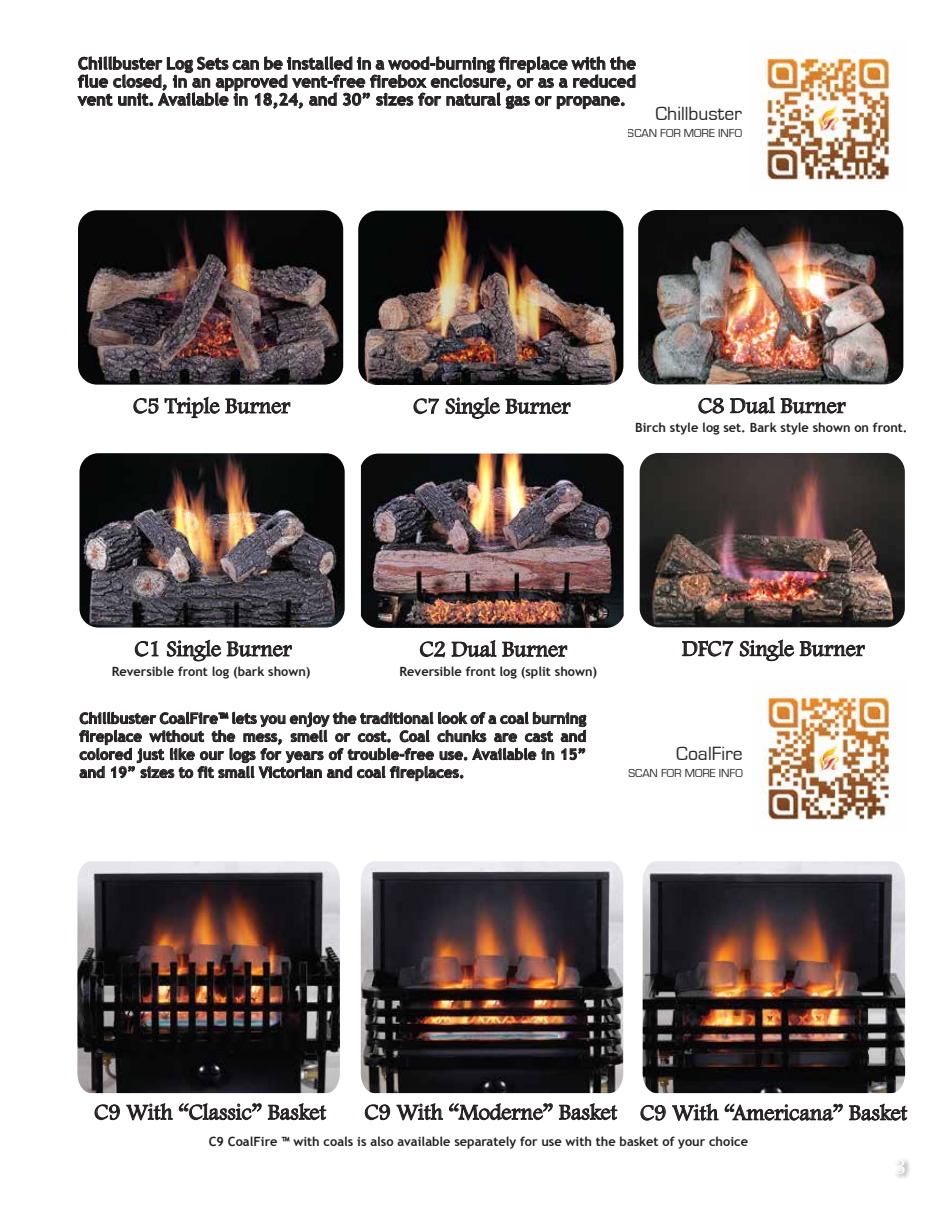
<style>
.page{position:relative;width:945px;height:1215px;background:#fff}
.page>*{position:absolute;margin:0;border:0;box-sizing:border-box;transform-origin:0 0}
.t1{font:22.5px "Footlight MT Light";color:#231f20}
.t2{font:19.65px "Eurostile";color:#000}
.t3{font:700 16.5px/18px "Trebuchet MS";color:#231f20;text-align:justify}
.t4{font:700 15px/18px "Trebuchet MS";color:#231f20;text-align:justify}
.t5{font:15px "Oeste";color:#fff}
.t6{font:700 12.75px "Trebuchet MS";color:#231f20}
.t7{font:12px "Eurostile";color:#000}
</style>
<div class="page">
<img style="left:896px;top:1160px;width:14px;height:18px">
<img style="left:77px;top:861px;width:263px;height:232px">
<img style="left:361px;top:861px;width:262px;height:232px">
<img style="left:643px;top:861px;width:262px;height:232px">
<svg style="left:77px;top:56px;width:559px;height:53px"></svg>
<svg style="left:95px;top:1105px;width:25px;height:15px"></svg>
<svg style="left:126px;top:1103px;width:47px;height:17px"></svg>
<svg style="left:179px;top:1103px;width:83px;height:17px"></svg>
<svg style="left:268px;top:1103px;width:58px;height:17px"></svg>
<svg style="left:365px;top:1105px;width:25px;height:15px"></svg>
<svg style="left:397px;top:1103px;width:46px;height:17px"></svg>
<svg style="left:449px;top:1103px;width:104px;height:18px"></svg>
<svg style="left:559px;top:1103px;width:58px;height:17px"></svg>
<svg style="left:641px;top:1105px;width:25px;height:16px"></svg>
<svg style="left:672px;top:1104px;width:47px;height:17px"></svg>
<svg style="left:725px;top:1104px;width:118px;height:17px"></svg>
<svg style="left:849px;top:1104px;width:58px;height:17px"></svg>
<svg style="left:79px;top:712px;width:508px;height:69px"></svg>
<img style="left:762px;top:58px;width:129px;height:123px">
<svg style="left:134px;top:398px;width:25px;height:16px"></svg>
<svg style="left:165px;top:397px;width:125px;height:21px"></svg>
<img style="left:78px;top:210px;width:265px;height:175px">
<svg style="left:698px;top:398px;width:26px;height:15px"></svg>
<svg style="left:730px;top:397px;width:45px;height:16px"></svg>
<svg style="left:781px;top:398px;width:65px;height:15px"></svg>
<img style="left:638px;top:210px;width:265px;height:174px">
<svg style="left:414px;top:398px;width:25px;height:16px"></svg>
<svg style="left:446px;top:397px;width:54px;height:22px"></svg>
<svg style="left:506px;top:399px;width:64px;height:15px"></svg>
<img style="left:358px;top:211px;width:265px;height:174px">
<svg style="left:135px;top:641px;width:23px;height:16px"></svg>
<svg style="left:167px;top:640px;width:54px;height:21px"></svg>
<svg style="left:227px;top:641px;width:65px;height:16px"></svg>
<img style="left:79px;top:453px;width:266px;height:175px">
<svg style="left:682px;top:641px;width:51px;height:15px"></svg>
<svg style="left:740px;top:640px;width:54px;height:21px"></svg>
<svg style="left:800px;top:641px;width:65px;height:15px"></svg>
<img style="left:640px;top:453px;width:265px;height:174px">
<svg style="left:420px;top:642px;width:25px;height:15px"></svg>
<svg style="left:452px;top:640px;width:44px;height:17px"></svg>
<svg style="left:502px;top:642px;width:65px;height:15px"></svg>
<img style="left:361px;top:454px;width:263px;height:174px">
<img style="left:763px;top:697px;width:128px;height:124px">
<p class="t3" style="left:78px;top:54px;width:559px">Chillbuster Log Sets can be installed in a wood-burning fireplace with the flue closed, in an approved vent-free firebox enclosure, or as a reduced vent unit. Available in 18,24, and 30” sizes for natural gas or propane.</p>
<h2 class="t2" style="left:655px;top:103px;width:88px">Chillbuster</h2>
<p class="t7" style="left:628px;top:127px;width:116px">SCAN FOR MORE INFO</p>
<h1 class="t1" style="left:133px;top:392px;width:159px">C5 Triple Burner</h1>
<h1 class="t1" style="left:413px;top:393px;width:159px">C7 Single Burner</h1>
<h1 class="t1" style="left:698px;top:392px;width:149px">C8 Dual Burner</h1>
<p class="t6" style="left:635px;top:419px;width:274px">Birch style log set. Bark style shown on front.</p>
<h1 class="t1" style="left:135px;top:635px;width:159px">C1 Single Burner</h1>
<h1 class="t1" style="left:420px;top:636px;width:149px">C2 Dual Burner</h1>
<h1 class="t1" style="left:682px;top:635px;width:184px">DFC7 Single Burner</h1>
<p class="t6" style="left:112px;top:663px;width:200px">Reversible front log (bark shown)</p>
<p class="t6" style="left:400px;top:663px;width:199px">Reversible front log (split shown)</p>
<p class="t4" style="left:79px;top:709px;width:508px">Chillbuster CoalFire™ lets you enjoy the traditional look of a coal burning fireplace without the mess, smell or cost. Coal chunks are cast and colored just like our logs for years of trouble-free use. Available in 15” and 19” sizes to fit small Victorian and coal fireplaces.</p>
<h2 class="t2" style="left:676px;top:743px;width:68px">CoalFire</h2>
<p class="t7" style="left:628px;top:766px;width:116px">SCAN FOR MORE INFO</p>
<h1 class="t1" style="left:94px;top:1099px;width:233px">C9 With “Classic” Basket</h1>
<h1 class="t1" style="left:365px;top:1099px;width:544px">C9 With “Moderne” Basket C9 With “Americana” Basket</h1>
<p class="t6" style="left:209px;top:1134px;width:541px">C9 CoalFire ™ with coals is also available separately for use with the basket of your choice</p>
<p class="t5" style="left:895px;top:1158px;width:11px">3</p>
</div>
